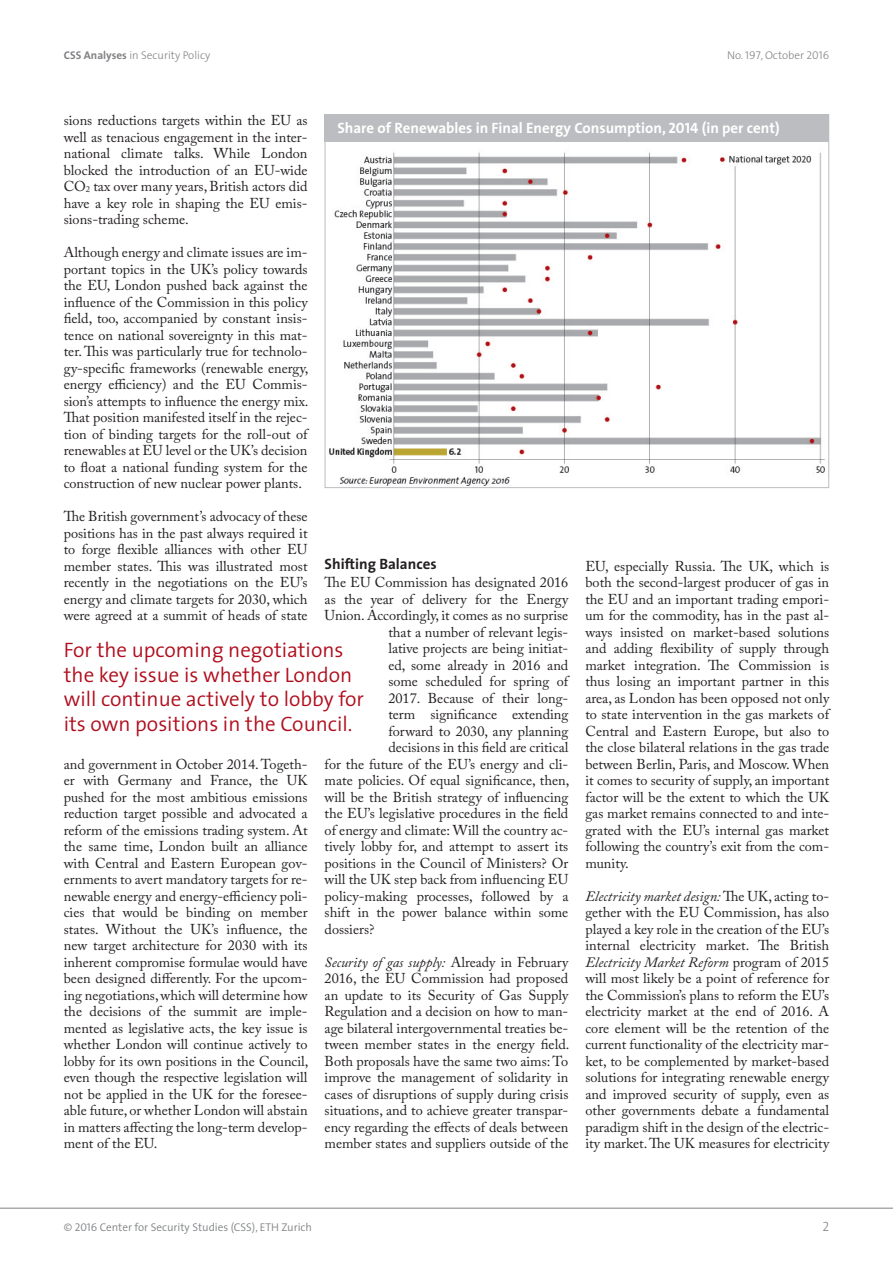
<style>
.page{position:relative;width:893px;height:1263px;background:#fff}
.page>*{position:absolute;margin:0;border:0;box-sizing:border-box;transform-origin:0 0}
.t1{font:300 21px/24.8px "The Sans";color:#b00d1d}
.t2{font:700 15px "The Sans";color:#fff}
.t3{font:700 15px "The Sans";color:#231f20}
.t4{font:14.25px/16.5px "Adobe Caslon Pro";color:#231f20;text-align:justify}
.t5{font:13.5px "The Sans Light Caps";color:#808285}
.t6{font:300 11.25px "The Sans";color:#808285}
.t7{font:300 11.25px "The Sans";color:#808285}
.s1{font-weight:700}
.s2{font-family:"The Sans Light Caps";font-weight:400}
.s3{font-family:"The Sans Bold Caps";font-weight:400}
.s4{font-style:italic}
.s5{font-family:"The Sans Semi Light Caps";font-weight:400}
</style>
<div class="page">
<hr style="left:0;top:1208px;width:893px;height:1px;background:#808285">
<img style="left:329px;top:152px;width:496px;height:334px">
<div style="left:325px;top:114px;width:504px;height:28px;background:#bcbdc0"></div>
<p class="t6" style="left:64px;top:46px;width:148px"><span class="s1">CSS Analyses</span> in Security Policy</p>
<p class="t6" style="left:727px;top:46px;width:104px">No. <span class="s2">197</span>, October <span class="s2">2016</span></p>
<p class="t4" style="left:64px;top:112px;width:245px">sions reductions targets within the EU as well as tenacious engagement in the inter&shy;national climate talks. While London blocked the introduction of an EU-wide CO<sub>2</sub> tax over many years, British actors did have a key role in shaping the EU emis&shy;sions-trading scheme.</p>
<p class="t4" style="left:64px;top:244px;width:246px">Although energy and climate issues are im&shy;portant topics in the UK’s policy towards the EU, London pushed back against the influence of the Commission in this policy field, too, accompanied by constant insis&shy;tence on national sovereignty in this mat&shy;ter. This was particularly true for technolo&shy;gy-specific frameworks (renewable energy, energy efficiency) and the EU Commis&shy;sion’s attempts to influence the energy mix.<br>That position manifested itself in the rejec&shy;tion of binding targets for the roll-out of renewables at EU level or the UK’s decision to float a national funding system for the construction of new nuclear power plants.</p>
<p class="t4" style="left:64px;top:508px;width:245px">The British government’s advocacy of these positions has in the past always required it to forge flexible alliances with other EU member states. This was illustrated most recently in the negotiations on the EU’s energy and climate targets for 2030, which were agreed at a summit of heads of state</p>
<p class="t2" style="left:337px;top:116px;width:444px">Share of Renewables in Final Energy Consumption, <span class="s3">2014 (</span>in per cent)</p>
<p class="t3" style="left:325px;top:551px;width:114px">Shifting Balances</p>
<p class="t4" style="left:325px;top:574px;width:245px">The EU Commission has designated 2016</p>
<p class="t4" style="left:325px;top:590px;width:245px">as the year of delivery for the Energy</p>
<p class="t4" style="left:325px;top:607px;width:245px">Union. Accordingly, it comes as no surprise</p>
<p class="t4" style="left:388px;top:623px;width:182px">that a number of relevant legis-</p>
<p class="t4" style="left:388px;top:640px;width:182px">lative projects are being initiat-</p>
<p class="t4" style="left:388px;top:656px;width:181px">ed, some already in 2016 and</p>
<p class="t4" style="left:388px;top:673px;width:181px">some scheduled for spring of</p>
<p class="t4" style="left:388px;top:689px;width:182px">2017. Because of their long-</p>
<p class="t4" style="left:388px;top:706px;width:182px">term significance extending</p>
<p class="t4" style="left:388px;top:722px;width:182px">forward to 2030, any planning</p>
<p class="t4" style="left:388px;top:739px;width:182px">decisions in this field are critical</p>
<p class="t4" style="left:325px;top:755px;width:245px">for the future of the EU’s energy and cli-</p>
<p class="t4" style="left:325px;top:772px;width:246px">mate policies. Of equal significance, then,</p>
<p class="t4" style="left:325px;top:788px;width:245px">will be the British strategy of influencing</p>
<p class="t4" style="left:325px;top:805px;width:245px">the EU’s legislative procedures in the field</p>
<p class="t4" style="left:325px;top:821px;width:245px">of energy and climate: Will the country ac-</p>
<p class="t4" style="left:325px;top:838px;width:245px">tively lobby for, and attempt to assert its</p>
<p class="t4" style="left:325px;top:854px;width:245px">positions in the Council of Ministers? Or</p>
<p class="t4" style="left:325px;top:871px;width:245px">will the UK step back from influencing EU</p>
<p class="t4" style="left:325px;top:887px;width:245px">policy-making processes, followed by a</p>
<p class="t4" style="left:325px;top:904px;width:245px">shift in the power balance within some</p>
<p class="t4" style="left:325px;top:920px;width:51px">dossiers?</p>
<p class="t4" style="left:325px;top:953px;width:246px"><span class="s4">Security of gas supply:</span> Already in February 2016, the EU Commission had proposed an update to its Security of Gas Supply Regulation and a decision on how to man&shy;age bilateral intergovernmental treaties be&shy;tween member states in the energy field.<br>Both proposals have the same two aims: To improve the management of solidarity in cases of disruptions of supply during crisis situations, and to achieve greater transpar&shy;ency regarding the effects of deals between member states and suppliers outside of the</p>
<p class="t4" style="left:585px;top:557px;width:245px">EU, especially Russia. The UK, which is both the second-largest producer of gas in the EU and an important trading empori&shy;um for the commodity, has in the past al&shy;ways insisted on market-based solutions and adding flexibility of supply through market integration. The Commission is thus losing an important partner in this area, as London has been opposed not only to state intervention in the gas markets of Central and Eastern Europe, but also to the close bilateral relations in the gas trade between Berlin, Paris, and Moscow. When it comes to security of supply, an important factor will be the extent to which the UK gas market remains connected to and inte&shy;grated with the EU’s internal gas market following the country’s exit from the com&shy;munity.</p>
<p class="t4" style="left:585px;top:887px;width:245px"><span class="s4">Electricity market design:</span> The UK, acting to&shy;gether with the EU Commission, has also played a key role in the creation of the EU’s internal electricity market. The British <span class="s4">Electricity Market Reform</span> program of 2015 will most likely be a point of reference for the Commission’s plans to reform the EU’s electricity market at the end of 2016. A core element will be the retention of the current functionality of the electricity mar&shy;ket, to be complemented by market-based solutions for integrating renewable energy and improved security of supply, even as other governments debate a fundamental paradigm shift in the design of the electric&shy;ity market. The UK measures for electricity</p>
<h1 class="t1" style="left:64px;top:637px;width:302px">For the upcoming negotiations the key issue is whether London will continue actively to lobby for its own positions in the Council.</h1>
<p class="t4" style="left:64px;top:755px;width:246px">and government in October 2014. Togeth&shy;er with Germany and France, the UK pushed for the most ambitious emissions reduction target possible and advocated a reform of the emissions trading system. At the same time, London built an alliance with Central and Eastern European gov&shy;ernments to avert mandatory targets for re&shy;newable energy and energy-efficiency poli&shy;cies that would be binding on member states. Without the UK’s influence, the new target architecture for 2030 with its inherent compromise formulae would have been designed differently. For the upcom&shy;ing negotiations, which will determine how the decisions of the summit are imple&shy;mented as legislative acts, the key issue is whether London will continue actively to lobby for its own positions in the Council, even though the respective legislation will not be applied in the UK for the foresee&shy;able future, or whether London will abstain in matters affecting the long-term develop&shy;ment of the EU.</p>
<p class="t7" style="left:64px;top:1217px;width:250px">© <span class="s5">2016</span> Center for Security Studies (CSS), ETH Zurich</p>
<p class="t5" style="left:822px;top:1215px;width:8px">2</p>
</div>
